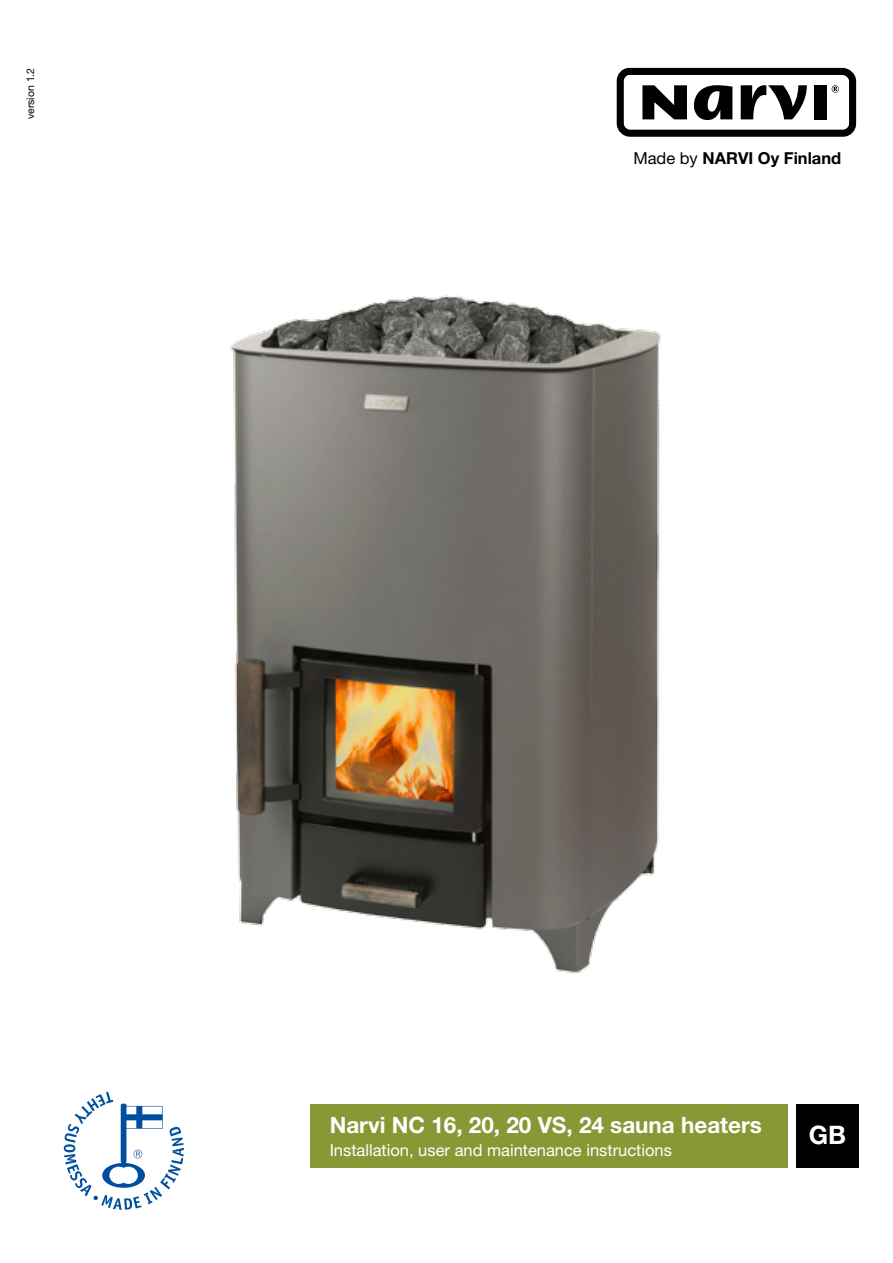
<style>
.page{position:relative;width:893px;height:1263px;background:#fff}
.page>*{position:absolute;margin:0;border:0;box-sizing:border-box;transform-origin:0 0}
.t1{font:700 25.5px "Helvetica Neue LT Std";color:#fff}
.t2{font:700 22.5px "Helvetica Neue LT Std";color:#fff}
.t3{font:16.5px "Helvetica Neue LT Std";color:#fff}
.t4{font:700 16.5px "Helvetica Neue LT Std";color:#000}
.t5{font:10.5px "Helvetica Neue LT Std";color:#000}
.s1{font-weight:400}
</style>
<div class="page">
<img style="left:230px;top:295px;width:431px;height:678px">
<svg style="left:64px;top:1092px;width:120px;height:118px"></svg>
<div style="left:796px;top:1104px;width:63px;height:64px;background:#000"></div>
<div style="left:310px;top:1104px;width:478px;height:64px;background:#8a9735"></div>
<div style="left:617px;top:68px;width:239px;height:69px;border:7px solid #000;border-radius:10px"></div>
<svg style="left:741px;top:85px;width:66px;height:34px"></svg>
<div style="left:814px;top:85px;width:13px;height:34px;background:#000"></div>
<svg style="left:642px;top:85px;width:90px;height:35px"></svg>
<svg style="left:832px;top:85px;width:7px;height:8px"></svg>
<p class="t5" style="left:24px;top:119px;width:53px;rotate:-90deg">version 1.2</p>
<p class="t4" style="left:633px;top:148px;width:209px"><span class="s1">Made by</span> NARVI Oy Finland</p>
<h2 class="t2" style="left:330px;top:1111px;width:434px">Narvi NC 16, 20, 20 VS, 24 sauna heaters</h2>
<p class="t3" style="left:330px;top:1140px;width:344px">Installation, user and maintenance instructions</p>
<h1 class="t1" style="left:809px;top:1119px;width:39px">GB</h1>
</div>
